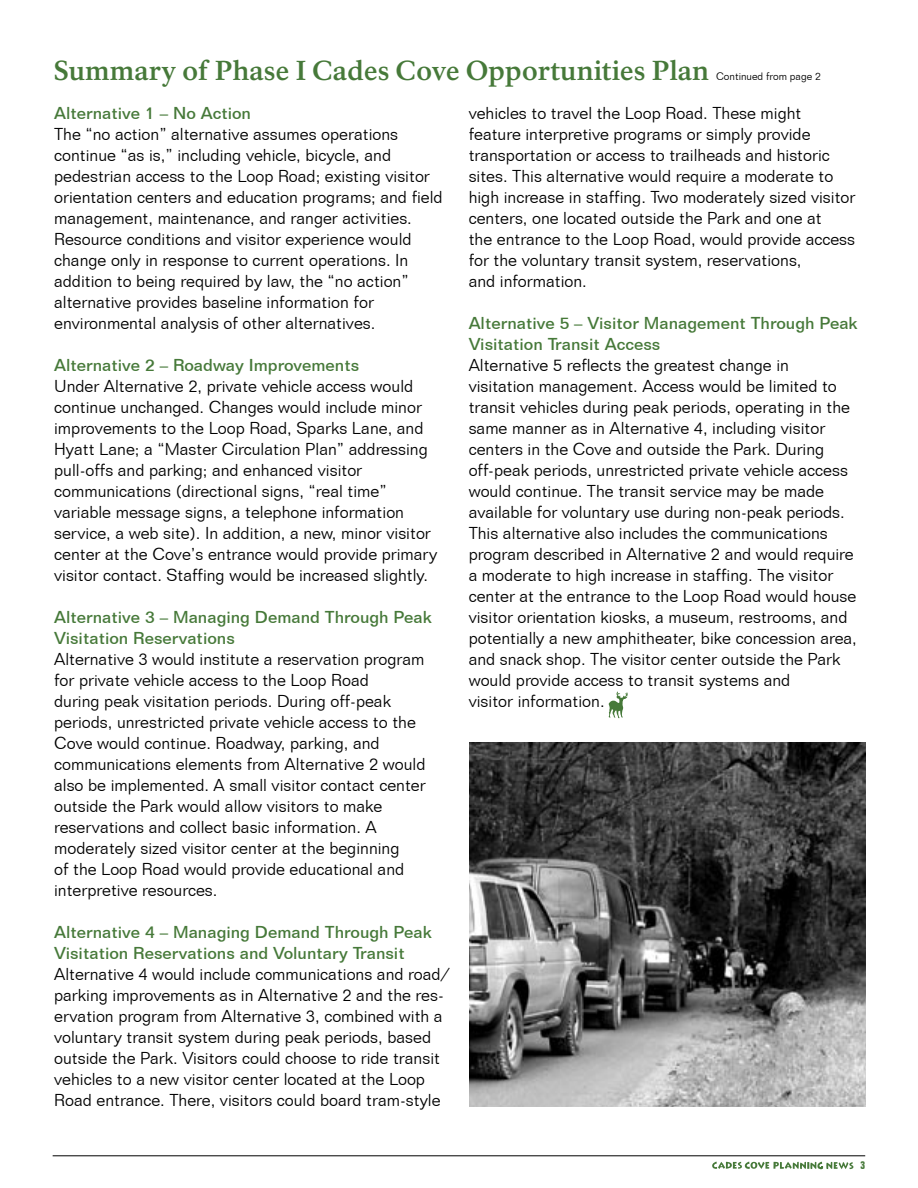
<style>
.page{position:relative;width:918px;height:1188px;background:#fff}
.page>*{position:absolute;margin:0;border:0;box-sizing:border-box;transform-origin:0 0}
.t1{font:700 27px "NPS Rawlinson T";color:#467939}
.t2{font:300 16.8px/21px "Folio BT";color:#000}
.t3{font:500 16.8px/21px "Folio BT";color:#467939}
.t4{font:700 condensed 11.25px "Folio BT";color:#467939}
.t5{font:300 10.5px "Folio BT";color:#000}
.s1{font-weight:500;color:#467939}
</style>
<div class="page">
<svg style="left:609px;top:692px;width:19px;height:26px"></svg>
<svg style="left:712px;top:1162px;width:141px;height:7px"></svg>
<hr style="left:53px;top:1155px;width:812px;height:1px;background:#000">
<img style="left:469px;top:742px;width:396px;height:365px">
<p class="t1" style="left:54px;top:54px;width:657px">Summary of Phase I Cades Cove Opportunities Plan</p>
<p class="t5" style="left:716px;top:69px;width:106px">Continued from page 2</p>
<p class="t2" style="left:54px;top:103px;width:390px"><span class="s1">Alternative 1 – No Action<br></span>The “no action” alternative assumes operations continue “as is,” including vehicle, bicycle, and pedestrian access to the Loop Road; existing visitor orientation centers and education programs; and field management, maintenance, and ranger activities.<br>Resource conditions and visitor experience would change only in response to current operations. In addition to being required by law, the “no action” alternative provides baseline information for environmental analysis of other alternatives.</p>
<p class="t2" style="left:54px;top:355px;width:385px"><span class="s1">Alternative 2 – Roadway Improvements<br></span>Under Alternative 2, private vehicle access would continue unchanged. Changes would include minor improvements to the Loop Road, Sparks Lane, and Hyatt Lane; a “Master Circulation Plan” addressing pull-offs and parking; and enhanced visitor communications (directional signs, “real time” variable message signs, a telephone information service, a web site). In addition, a new, minor visitor center at the Cove’s entrance would provide primary visitor contact. Staffing would be increased slightly.</p>
<p class="t2" style="left:54px;top:607px;width:379px"><span class="s1">Alternative 3 – Managing Demand Through Peak Visitation Reservations<br></span>Alternative 3 would institute a reservation program for private vehicle access to the Loop Road<br>during peak visitation periods. During off-peak periods, unrestricted private vehicle access to the Cove would continue. Roadway, parking, and communications elements from Alternative 2 would also be implemented. A small visitor contact center outside the Park would allow visitors to make reservations and collect basic information. A moderately sized visitor center at the beginning<br>of the Loop Road would provide educational and interpretive resources.</p>
<p class="t3" style="left:54px;top:922px;width:379px">Alternative 4 – Managing Demand Through Peak<br>Visitation Reservations and Voluntary Transit</p>
<p class="t2" style="left:54px;top:964px;width:397px">Alternative 4 would include communications and road/ parking improvements as in Alternative 2 and the res&shy;ervation program from Alternative 3, combined with a voluntary transit system during peak periods, based outside the Park. Visitors could choose to ride transit vehicles to a new visitor center located at the Loop Road entrance. There, visitors could board tram-style</p>
<p class="t2" style="left:469px;top:103px;width:388px">vehicles to travel the Loop Road. These might feature interpretive programs or simply provide transportation or access to trailheads and historic sites. This alternative would require a moderate to high increase in staffing. Two moderately sized visitor centers, one located outside the Park and one at<br>the entrance to the Loop Road, would provide access for the voluntary transit system, reservations,<br>and information.</p>
<p class="t3" style="left:469px;top:313px;width:390px">Alternative 5 – Visitor Management Through Peak<br>Visitation Transit Access</p>
<p class="t2" style="left:469px;top:355px;width:390px">Alternative 5 reflects the greatest change in visitation management. Access would be limited to transit vehicles during peak periods, operating in the same manner as in Alternative 4, including visitor centers in the Cove and outside the Park. During off-peak periods, unrestricted private vehicle access would continue. The transit service may be made available for voluntary use during non-peak periods.<br>This alternative also includes the communications program described in Alternative 2 and would require a moderate to high increase in staffing. The visitor center at the entrance to the Loop Road would house visitor orientation kiosks, a museum, restrooms, and potentially a new amphitheater, bike concession area, and snack shop. The visitor center outside the Park would provide access to transit systems and<br>visitor information.</p>
<p class="t4" style="left:861px;top:1158px;width:6px">3</p>
</div>
